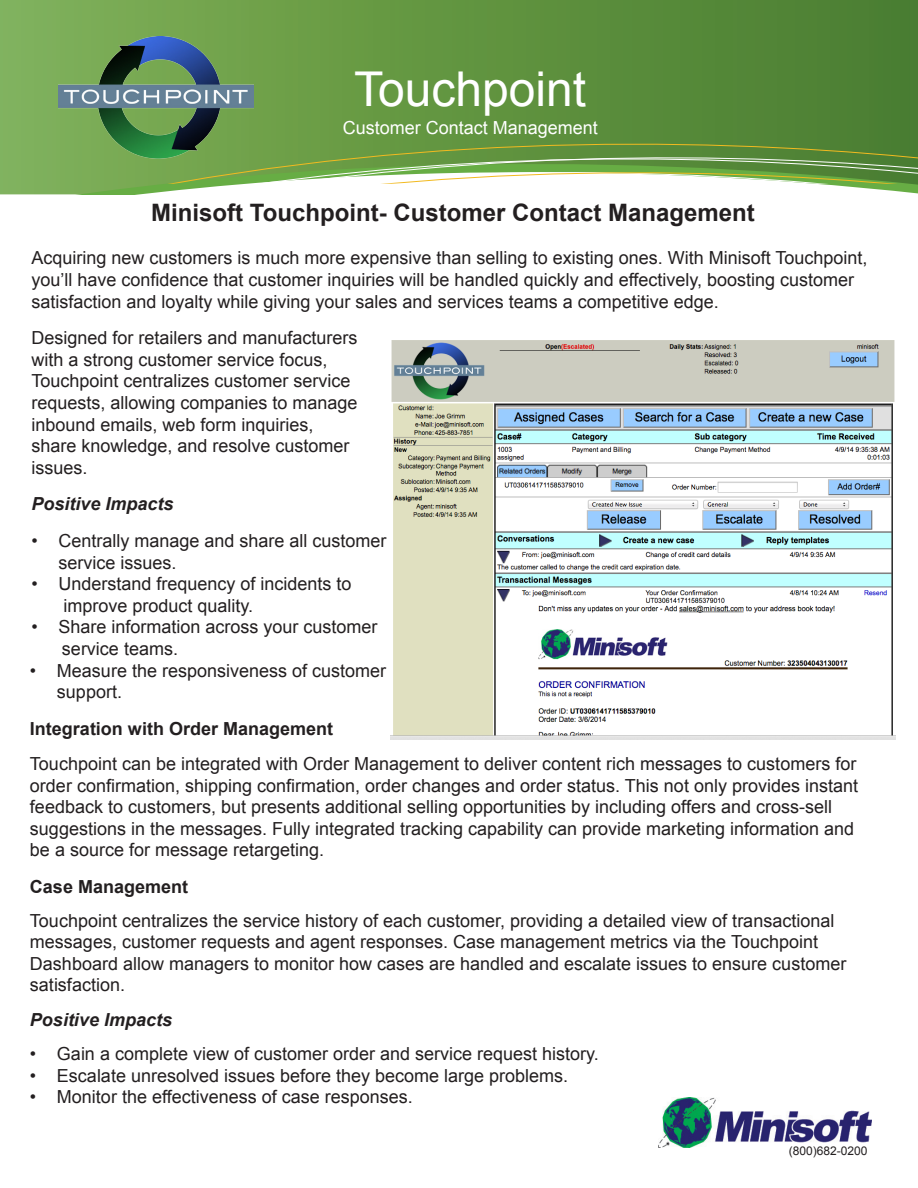
<style>
.page{position:relative;width:918px;height:1188px;background:#fff}
.page>*{position:absolute;margin:0;border:0;box-sizing:border-box;transform-origin:0 0}
.t1{font:48px "Arial";color:#fff}
.t2{font:46.5px "Arial";color:#fff;scale:.9 1}
.t3{font:700 24px "Arial";color:#231f20}
.t4{font:18px/21.6px "Arial";color:#231f20}
.t5{font:700 18px "Arial";color:#231f20}
.t6{font:italic 700 18px "Arial";color:#231f20}
.t7{font:18px "Arial";color:#fff}
.t8{font:12px "Arial";color:#231f20}
</style>
<div class="page">
<img style="left:658px;top:1098px;width:214px;height:49px">
<svg style="left:0;top:0;width:918px;height:194px;background:#6f9d51"></svg>
<svg style="left:26px;top:89px;width:892px;height:95px;background:#6f9d4e"></svg>
<img style="left:59px;top:36px;width:195px;height:123px">
<img style="left:390px;top:340px;width:505px;height:400px">
<h2 class="t2" style="left:318px;top:44px;width:253px">eDirect Plus</h2>
<h1 class="t1" style="left:354px;top:57px;width:234px">Touchpoint</h1>
<p class="t7" style="left:343px;top:116px;width:257px">Customer Contact Management</p>
<h3 class="t3" style="left:151px;top:197px;width:605px">Minisoft Touchpoint- Customer Contact Management</h3>
<p class="t4" style="left:32px;top:248px;width:838px">Acquiring new customers is much more expensive than selling to existing ones. With Minisoft Touchpoint, you’ll have confidence that customer inquiries will be handled quickly and effectively, boosting customer satisfaction and loyalty while giving your sales and services teams a competitive edge.</p>
<p class="t4" style="left:32px;top:327px;width:328px">Designed for retailers and manufacturers with a strong customer service focus, Touchpoint centralizes customer service requests, allowing companies to manage inbound emails, web form inquiries, share knowledge, and resolve customer issues.</p>
<p class="t6" style="left:32px;top:492px;width:144px">Positive Impacts</p>
<p class="t4" style="left:58px;top:530px;width:330px;text-indent:-27px">• Centrally manage and share all customer service issues.</p>
<p class="t4" style="left:64px;top:573px;width:290px;text-indent:-32px">• Understand frequency of incidents to improve product quality.</p>
<p class="t4" style="left:62px;top:617px;width:317px;text-indent:-30px">• Share information across your customer service teams.</p>
<p class="t4" style="left:57px;top:660px;width:331px;text-indent:-27px">• Measure the responsiveness of customer support.</p>
<p class="t5" style="left:30px;top:717px;width:305px">Integration with Order Management</p>
<p class="t4" style="left:30px;top:753px;width:830px">Touchpoint can be integrated with Order Management to deliver content rich messages to customers for order confirmation, shipping confirmation, order changes and order status. This not only provides instant feedback to customers, but presents additional selling opportunities by including offers and cross-sell suggestions in the messages. Fully integrated tracking capability can provide marketing information and be a source for message retargeting.</p>
<p class="t5" style="left:30px;top:875px;width:160px">Case Management</p>
<p class="t4" style="left:30px;top:910px;width:818px">Touchpoint centralizes the service history of each customer, providing a detailed view of transactional messages, customer requests and agent responses. Case management metrics via the Touchpoint Dashboard allow managers to monitor how cases are handled and escalate issues to ensure customer satisfaction.</p>
<p class="t6" style="left:30px;top:1008px;width:144px">Positive Impacts</p>
<p class="t4" style="left:30px;top:1043px;width:570px">• Gain a complete view of customer order and service request history.</p>
<p class="t4" style="left:30px;top:1065px;width:540px">• Escalate unresolved issues before they become large problems.</p>
<p class="t4" style="left:30px;top:1086px;width:384px">• Monitor the effectiveness of case responses.</p>
<p class="t8" style="left:789px;top:1143px;width:80px">(800)682-0200</p>
</div>
